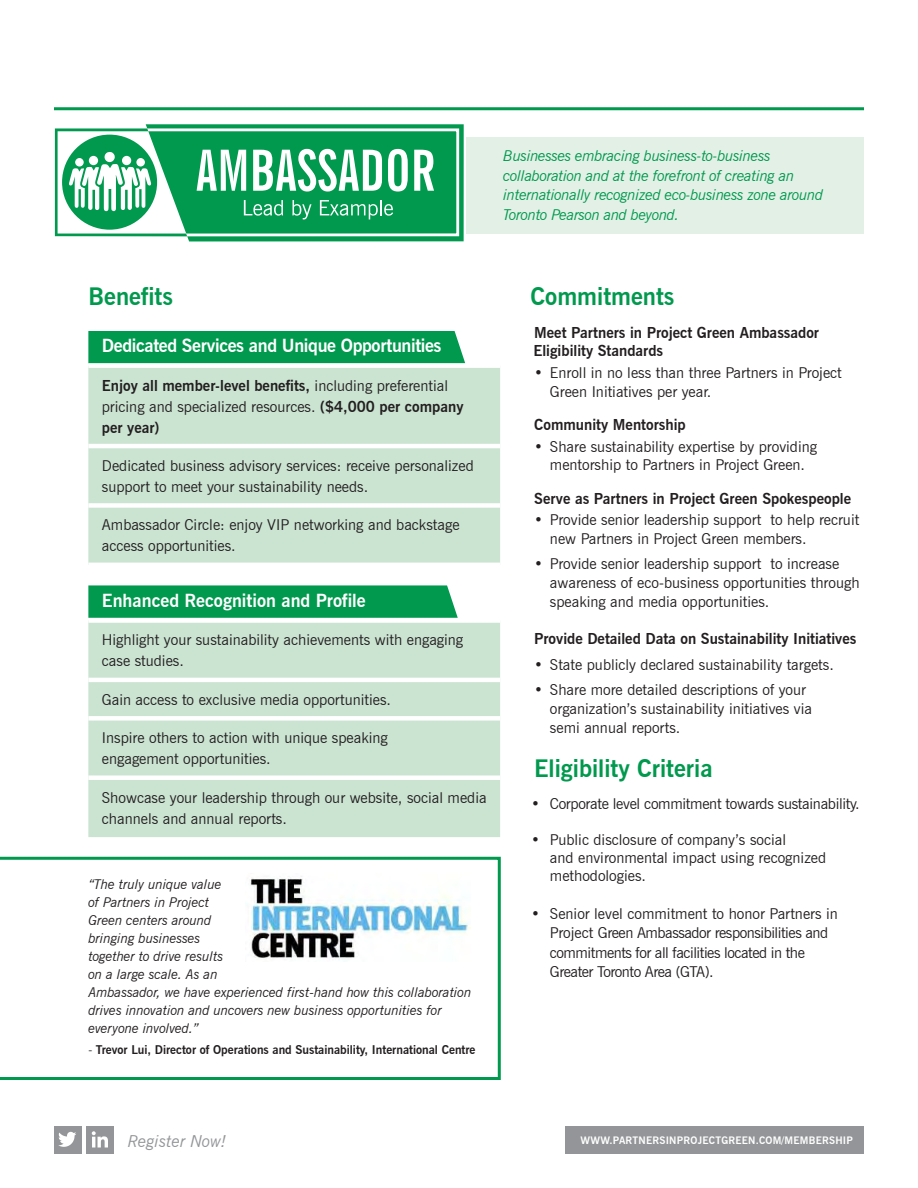
<style>
.page{position:relative;width:918px;height:1188px;background:#fff}
.page>*{position:absolute;margin:0;border:0;box-sizing:border-box;transform-origin:0 0}
.t1{font:700 24px "News Gothic BT";color:#00994e}
.t2{font:700 18px "News Gothic BT";letter-spacing:-.02em;color:#fff}
.t3{font:700 18px "News Gothic BT";color:#fff}
.t4{font:italic 16.5px "News Gothic BT";color:#939598}
.t5{font:15px/18.8px "News Gothic BT";color:#231f20}
.t6{font:700 15px/21px "News Gothic BT";color:#231f20}
.t7{font:italic 15px/19.5px "News Gothic BT";letter-spacing:-.025em;color:#00994e}
.t8{font:15px/19.5px "News Gothic BT";letter-spacing:-.03em;color:#231f20}
.t9{font:15px "News Gothic BT";letter-spacing:-.02em;color:#231f20}
.t10{font:italic 13.5px/18px "News Gothic BT";letter-spacing:-.01em;color:#231f20}
.t11{font:700 12px "News Gothic BT";color:#231f20}
.t12{font:700 10.2px "News Gothic BT";letter-spacing:.02em;color:#fff}
.s1{font-weight:400}
</style>
<div class="page">
<div style="left:566px;top:1126px;width:298px;height:27px;background:#939598"></div>
<div style="left:54px;top:1126px;width:28px;height:27px;background:#939598"></div>
<div style="left:86px;top:1126px;width:27px;height:27px;background:#939598"></div>
<svg style="left:58px;top:1131px;width:18px;height:16px"></svg>
<svg style="left:92px;top:1131px;width:16px;height:17px"></svg>
<div style="left:466px;top:137px;width:398px;height:97px;background:#e3f0e6"></div>
<svg style="left:55px;top:124px;width:409px;height:117px"></svg>
<div style="left:122px;top:156px;width:9px;height:9px;background:#fff;border-radius:50%"></div>
<div style="left:136px;top:158px;width:9px;height:9px;background:#fff;border-radius:50%"></div>
<hr style="left:54px;top:107px;width:810px;height:3px;background:#009a4e">
<svg style="left:88px;top:585px;width:370px;height:33px;background:#099c54"></svg>
<div style="left:88px;top:331px;width:377px;height:32px;background:#00994e"></div>
<div style="left:88px;top:368px;width:412px;height:195px;background:#cbe3d1"></div>
<hr style="left:88px;top:444px;width:412px;height:4px;background:#fff">
<div style="left:88px;top:503px;width:412px;height:5px;background:#fff"></div>
<div style="left:88px;top:623px;width:412px;height:214px;background:#cbe3d1"></div>
<div style="left:88px;top:775px;width:412px;height:5px;background:#fff"></div>
<hr style="left:88px;top:678px;width:412px;height:4px;background:#fff">
<div style="left:88px;top:716px;width:412px;height:5px;background:#fff"></div>
<svg style="left:0;top:857px;width:501px;height:223px"></svg>
<img style="left:245px;top:873px;width:225px;height:89px">
<p class="t7" style="left:503px;top:146px;width:321px">Businesses embracing business-to-business collaboration and at the forefront of creating an internationally recognized eco-business zone around Toronto Pearson and beyond.</p>
<h1 class="t1" style="left:88px;top:282px;width:86px">Benefits</h1>
<p class="t2" style="left:102px;top:335px;width:341px">Dedicated Services and Unique Opportunities</p>
<p class="t6" style="left:102px;top:375px;width:363px">Enjoy all member-level benefits, <span class="s1">including preferential pricing and specialized resources.</span> ($4,000 per company per year)</p>
<p class="t5" style="left:102px;top:455px;width:373px;line-height:21px">Dedicated business advisory services: receive personalized support to meet your sustainability needs.</p>
<p class="t5" style="left:102px;top:514px;width:359px;line-height:21px">Ambassador Circle: enjoy VIP networking and backstage access opportunities.</p>
<p class="t3" style="left:102px;top:590px;width:265px">Enhanced Recognition and Profile</p>
<p class="t5" style="left:102px;top:629px;width:363px;line-height:21px">Highlight your sustainability achievements with engaging case studies.</p>
<p class="t5" style="left:102px;top:690px;width:291px">Gain access to exclusive media opportunities.</p>
<p class="t5" style="left:102px;top:727px;width:287px;line-height:21px">Inspire others to action with unique speaking engagement opportunities.</p>
<p class="t5" style="left:102px;top:787px;width:386px;line-height:21px">Showcase your leadership through our website, social media channels and annual reports.</p>
<p class="t10" style="left:88px;top:875px;width:385px">“The truly unique value<br>of Partners in Project<br>Green centers around<br>bringing businesses<br>together to drive results<br>on a large scale. As an<br>Ambassador, we have experienced first-hand how this collaboration drives innovation and uncovers new business opportunities for everyone involved.”</p>
<p class="t11" style="left:88px;top:1042px;width:389px"><span class="s1">-</span> Trevor Lui, Director of Operations and Sustainability, International Centre</p>
<h1 class="t1" style="left:530px;top:282px;width:146px">Commitments</h1>
<p class="t6" style="left:533px;top:323px;width:287px;line-height:18.8px">Meet Partners in Project Green Ambassador<br>Eligibility Standards</p>
<p class="t5" style="left:550px;top:363px;width:293px;text-indent:-16px">• Enroll in no less than three Partners in Project<br>Green Initiatives per year.</p>
<p class="t6" style="left:534px;top:414px;width:153px">Community Mentorship</p>
<p class="t5" style="left:534px;top:437px;width:284px;text-align:center">• Share sustainability expertise by providing mentorship to Partners in Project Green.</p>
<p class="t6" style="left:534px;top:488px;width:318px">Serve as Partners in Project Green Spokespeople</p>
<p class="t5" style="left:550px;top:510px;width:311px;text-indent:-16px">• Provide senior leadership support to help recruit new Partners in Project Green members.</p>
<p class="t5" style="left:550px;top:555px;width:311px;text-indent:-16px">• Provide senior leadership support to increase awareness of eco-business opportunities through speaking and media opportunities.</p>
<p class="t6" style="left:534px;top:629px;width:324px">Provide Detailed Data on Sustainability Initiatives</p>
<p class="t5" style="left:534px;top:655px;width:301px">• State publicly declared sustainability targets.</p>
<p class="t5" style="left:550px;top:681px;width:264px;text-indent:-16px">• Share more detailed descriptions of your organization’s sustainability initiatives via semi annual reports.</p>
<h1 class="t1" style="left:534px;top:754px;width:180px">Eligibility Criteria</h1>
<p class="t9" style="left:531px;top:795px;width:330px">• Corporate level commitment towards sustainability.</p>
<p class="t5" style="left:550px;top:831px;width:278px;line-height:18px;text-indent:-19px">• Public disclosure of company’s social<br>and environmental impact using recognized methodologies.</p>
<p class="t8" style="left:550px;top:904px;width:289px;text-indent:-19px">• Senior level commitment to honor Partners in Project Green Ambassador responsibilities and commitments for all facilities located in the Greater Toronto Area (GTA).</p>
<p class="t4" style="left:128px;top:1131px;width:100px">Register Now!</p>
<p class="t12" style="left:581px;top:1134px;width:274px">WWW.PARTNERSINPROJECTGREEN.COM/MEMBERSHIP</p>
</div>
